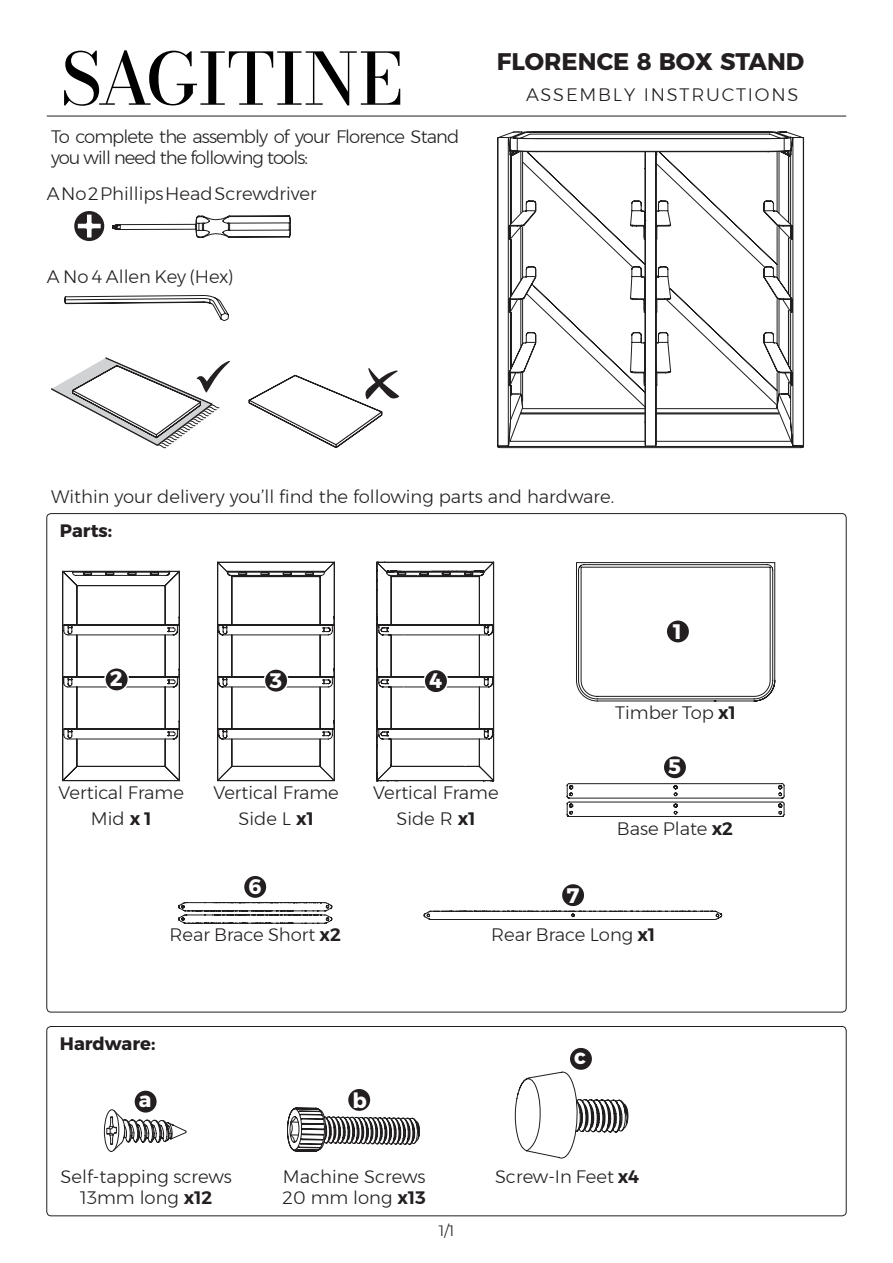
<style>
.page{position:relative;width:893px;height:1263px;background:#fff}
.page>*{position:absolute;margin:0;border:0;box-sizing:border-box;transform-origin:0 0}
.Product_name{font:700 24px "Montserrat";color:#231f20}
.t1{font:700 21px "Montserrat";color:#fff}
.BODY{font:300 18px/21px "Montserrat";color:#231f20;text-align:center}
.BODY-2{font:300 18px/21px "Montserrat";letter-spacing:-.05em;color:#231f20}
.ASSEMBLY_INSTRUCTION{font:300 18px "Montserrat";letter-spacing:.1em;color:#231f20}
.Head{font:700 18px "Montserrat";color:#231f20}
.t2{font:300 15px "Montserrat";color:#231f20}
.s1{font-weight:600}
</style>
<div class="page">
<svg style="left:497px;top:133px;width:175px;height:315px"></svg>
<svg style="left:629px;top:389px;width:175px;height:58px"></svg>
<svg style="left:509px;top:132px;width:295px;height:257px"></svg>
<svg style="left:112px;top:215px;width:179px;height:23px"></svg>
<svg style="left:64px;top:50px;width:336px;height:56px"></svg>
<svg style="left:65px;top:295px;width:164px;height:26px"></svg>
<svg style="left:62px;top:570px;width:118px;height:212px"></svg>
<svg style="left:217px;top:562px;width:118px;height:220px"></svg>
<svg style="left:576px;top:562px;width:200px;height:140px"></svg>
<svg style="left:376px;top:562px;width:118px;height:220px"></svg>
<svg style="left:287px;top:1107px;width:133px;height:45px"></svg>
<svg style="left:103px;top:1109px;width:84px;height:43px"></svg>
<svg style="left:514px;top:1072px;width:115px;height:87px"></svg>
<svg style="left:566px;top:783px;width:219px;height:34px"></svg>
<svg style="left:74px;top:211px;width:30px;height:30px"></svg>
<hr style="left:47px;top:116px;width:799px;height:1px;background:#231f20">
<svg style="left:248px;top:368px;width:151px;height:80px"></svg>
<svg style="left:51px;top:357px;width:179px;height:91px"></svg>
<div style="left:46px;top:1026px;width:801px;height:190px;border:1px solid #241f21;border-radius:4px"></div>
<div style="left:666px;top:620px;width:24px;height:23px;background:#231f20;border-radius:50%"></div>
<div style="left:665px;top:619px;width:25px;height:25px;border:2px solid #fff;border-radius:50%"></div>
<div style="left:105px;top:668px;width:23px;height:23px;background:#231f20;border-radius:50%"></div>
<div style="left:104px;top:667px;width:25px;height:25px;border:2px solid #fff;border-radius:50%"></div>
<div style="left:264px;top:669px;width:24px;height:23px;background:#231f20;border-radius:50%"></div>
<div style="left:264px;top:668px;width:25px;height:25px;border:2px solid #fff;border-radius:50%"></div>
<div style="left:424px;top:669px;width:24px;height:24px;background:#231f20;border-radius:50%"></div>
<div style="left:423px;top:669px;width:25px;height:24px;border:2px solid #fff;border-radius:50%"></div>
<div style="left:663px;top:755px;width:24px;height:24px;background:#231f20;border-radius:50%"></div>
<div style="left:662px;top:755px;width:25px;height:25px;border:2px solid #fff;border-radius:50%"></div>
<svg style="left:178px;top:902px;width:155px;height:22px"></svg>
<svg style="left:423px;top:910px;width:299px;height:10px"></svg>
<div style="left:244px;top:875px;width:23px;height:23px;background:#231f20;border-radius:50%"></div>
<div style="left:243px;top:874px;width:25px;height:25px;border:2px solid #fff;border-radius:50%"></div>
<div style="left:561px;top:883px;width:24px;height:24px;background:#231f20;border-radius:50%"></div>
<div style="left:561px;top:883px;width:25px;height:25px;border:2px solid #fff;border-radius:50%"></div>
<div style="left:134px;top:1090px;width:23px;height:23px;background:#231f20;border-radius:50%"></div>
<div style="left:133px;top:1089px;width:25px;height:25px;border:2px solid #fff;border-radius:50%"></div>
<div style="left:569px;top:1047px;width:24px;height:23px;background:#231f20;border-radius:50%"></div>
<div style="left:568px;top:1046px;width:25px;height:25px;border:2px solid #fff;border-radius:50%"></div>
<div style="left:347px;top:1088px;width:24px;height:23px;background:#231f20;border-radius:50%"></div>
<div style="left:347px;top:1087px;width:25px;height:25px;border:2px solid #fff;border-radius:50%"></div>
<p class="BODY-2" style="left:51px;top:126px;width:410px">To complete the assembly of your Florence Stand you will need the following tools:</p>
<p class="BODY" style="left:47px;top:182px;width:271px">A No 2 Phillips Head Screwdriver</p>
<p class="BODY" style="left:47px;top:265px;width:189px">A No 4 Allen Key (Hex)</p>
<p class="Product_name" style="left:497px;top:42px;width:309px">FLORENCE 8 BOX STAND</p>
<p class="ASSEMBLY_INSTRUCTION" style="left:526px;top:81px;width:274px">ASSEMBLY INSTRUCTIONS</p>
<p class="BODY" style="left:51px;top:486px;width:565px">Within your delivery you’ll find the following parts and hardware.</p>
<p class="Head" style="left:60px;top:516px;width:54px">Parts:</p>
<p class="t1" style="left:110px;top:661px;width:14px">2</p>
<p class="t1" style="left:269px;top:663px;width:14px">3</p>
<p class="t1" style="left:429px;top:663px;width:14px">4</p>
<p class="BODY" style="left:59px;top:782px;width:127px">Vertical Frame</p>
<p class="BODY" style="left:91px;top:807px;width:62px">Mid <span class="s1">x 1</span></p>
<p class="BODY" style="left:213px;top:782px;width:127px">Vertical Frame</p>
<p class="BODY" style="left:238px;top:807px;width:77px">Side L <span class="s1">x1</span></p>
<p class="t1" style="left:248px;top:869px;width:14px">6</p>
<p class="BODY" style="left:373px;top:782px;width:127px">Vertical Frame</p>
<p class="BODY" style="left:396px;top:807px;width:81px">Side R <span class="s1">x1</span></p>
<p class="t1" style="left:566px;top:878px;width:14px">7</p>
<p class="t1" style="left:671px;top:615px;width:14px">1</p>
<p class="BODY" style="left:615px;top:702px;width:122px">Timber Top <span class="s1">x1</span></p>
<p class="t1" style="left:668px;top:749px;width:14px">5</p>
<p class="BODY" style="left:617px;top:818px;width:118px">Base Plate <span class="s1">x2</span></p>
<p class="BODY" style="left:169px;top:924px;width:173px">Rear Brace Short <span class="s1">x2</span></p>
<p class="BODY" style="left:491px;top:924px;width:165px">Rear Brace Long <span class="s1">x1</span></p>
<p class="Head" style="left:60px;top:1029px;width:97px">Hardware:</p>
<p class="t1" style="left:139px;top:1082px;width:14px">a</p>
<p class="t1" style="left:352px;top:1083px;width:16px">b</p>
<p class="t1" style="left:574px;top:1039px;width:13px">c</p>
<p class="BODY" style="left:61px;top:1165px;width:173px">Self-tapping screws<br>13mm long <span class="s1">x12</span></p>
<p class="BODY" style="left:283px;top:1165px;width:145px;text-align:left">Machine Screws<br>20 mm long <span class="s1">x13</span></p>
<p class="BODY" style="left:495px;top:1165px;width:146px">Screw-In Feet <span class="s1">x4</span></p>
<p class="t2" style="left:439px;top:1220px;width:17px">1/1</p>
</div>
